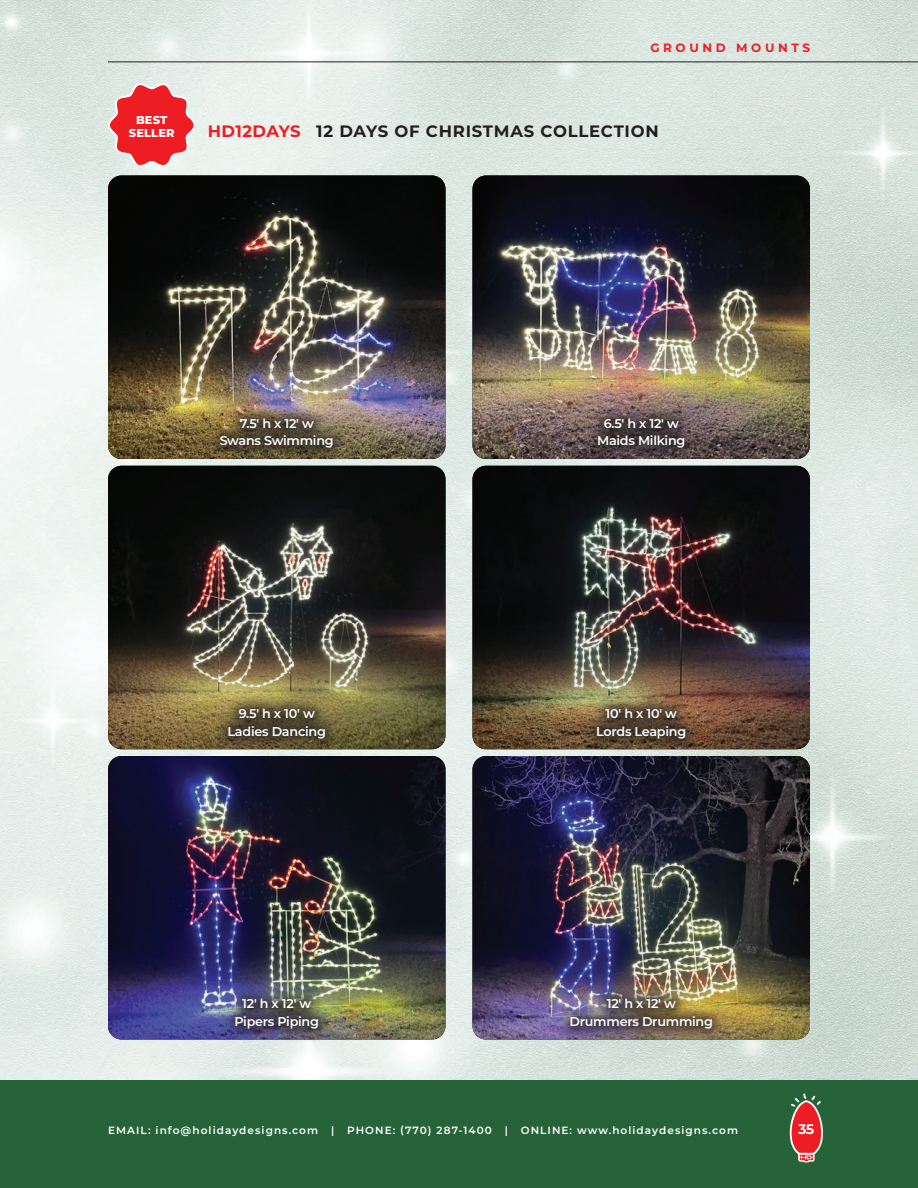
<style>
.page{position:relative;width:918px;height:1188px;background:#fff}
.page>*{position:absolute;margin:0;border:0;box-sizing:border-box;transform-origin:0 0}
.t1{font:700 16.5px "Montserrat";letter-spacing:.045em;color:#231f20}
.t2{font:600 13.5px "Montserrat";color:#fff}
.t3{font:600 12.75px/17.5px "Montserrat";letter-spacing:-.02em;color:#fff;text-align:center}
.t4{font:700 12px "Montserrat";letter-spacing:.3em;color:#ee1d23}
.t5{font:800 11.4px/13.2px "Montserrat";letter-spacing:.01em;color:#fff;text-align:center}
.t6{font:600 10.5px "Montserrat";letter-spacing:.1em;color:#fff}
.s1{color:#ee1d23}
</style>
<div class="page">
<img style="left:0;top:0;width:918px;height:1080px">
<img style="left:108px;top:466px;width:338px;height:283px">
<img style="left:108px;top:756px;width:338px;height:284px">
<img style="left:472px;top:466px;width:338px;height:283px">
<img style="left:472px;top:756px;width:338px;height:284px">
<img style="left:108px;top:176px;width:338px;height:283px">
<img style="left:472px;top:176px;width:338px;height:283px">
<div style="left:215px;top:695px;width:124px;height:57px;background:#231f20;opacity:.75"></div>
<div style="left:222px;top:985px;width:110px;height:58px;background:#231f20;opacity:.75"></div>
<div style="left:206px;top:404px;width:141px;height:58px;background:#231f20;opacity:.75"></div>
<div style="left:583px;top:695px;width:116px;height:57px;background:#231f20;opacity:.75"></div>
<div style="left:557px;top:985px;width:169px;height:58px;background:#231f20;opacity:.75"></div>
<div style="left:584px;top:404px;width:114px;height:58px;background:#231f20;opacity:.75"></div>
<div style="left:0;top:1080px;width:918px;height:108px;background:#266339"></div>
<svg style="left:789px;top:1093px;width:34px;height:69px"></svg>
<hr style="left:108px;top:62px;width:810px;height:1px;background:#231f20">
<svg style="left:109px;top:83px;width:90px;height:88px;background:#ec7174"></svg>
<p class="t5" style="left:129px;top:113px;width:47px">BEST<br>SELLER</p>
<p class="t4" style="left:650px;top:39px;width:161px">GROUND MOUNTS</p>
<p class="t1" style="left:208px;top:120px;width:452px"><span class="s1">HD12DAYS</span> 12 DAYS OF CHRISTMAS COLLECTION</p>
<p class="t3" style="left:220px;top:414px;width:116px">7.5' h x 12' w<br>Swans Swimming</p>
<p class="t3" style="left:597px;top:414px;width:90px">6.5' h x 12' w<br>Maids Milking</p>
<p class="t3" style="left:228px;top:704px;width:100px">9.5' h x 10' w<br>Ladies Dancing</p>
<p class="t3" style="left:596px;top:704px;width:91px">10' h x 10' w<br>Lords Leaping</p>
<p class="t3" style="left:234px;top:995px;width:86px">12' h x 12' w<br>Pipers Piping</p>
<p class="t3" style="left:570px;top:995px;width:145px">12' h x 12' w<br>Drummers Drumming</p>
<p class="t6" style="left:108px;top:1123px;width:632px">EMAIL: info@holidaydesigns.com | PHONE: (770) 287-1400 | ONLINE: www.holidaydesigns.com</p>
<p class="t2" style="left:799px;top:1120px;width:17px">35</p>
</div>
